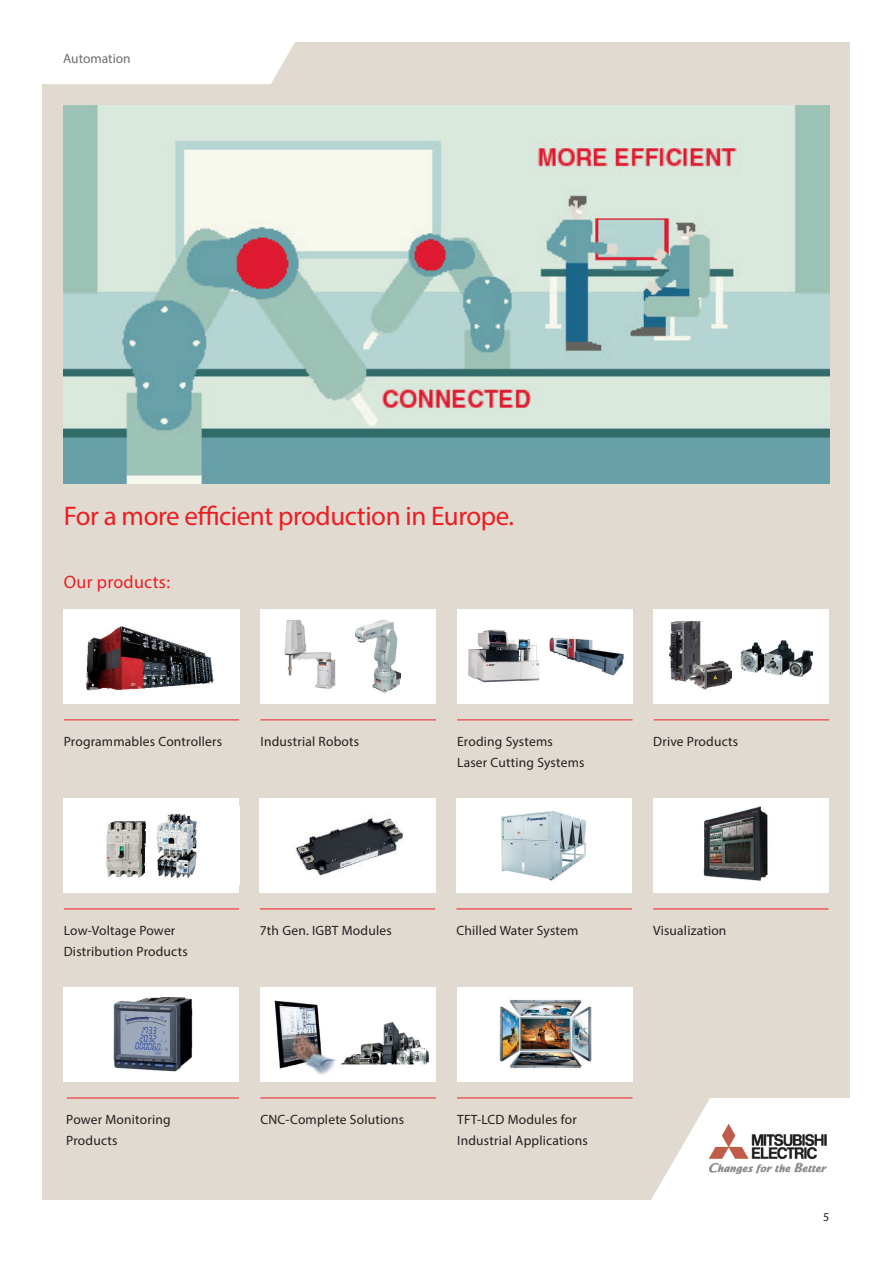
<style>
.page{position:relative;width:893px;height:1263px;background:#fff}
.page>*{position:absolute;margin:0;border:0;box-sizing:border-box;transform-origin:0 0}
.t1{font:27px "Myriad Pro";letter-spacing:-.015em;color:#ee1d23}
.t2{font:18px "Myriad Pro";letter-spacing:.015em;color:#ee1d23}
.t3{font:13.5px/21px "Myriad Pro";letter-spacing:.015em;color:#231f20}
.t4{font:13.5px "Myriad Pro";color:#6c6d70}
.t5{font:12px "Myriad Pro";color:#231f20}
</style>
<div class="page">
<div style="left:43px;top:43px;width:807px;height:1157px;background:#e1dad1"></div>
<svg style="left:43px;top:42px;width:264px;height:42px"></svg>
<hr style="left:64px;top:720px;width:175px;height:1px;background:#ee1d23">
<hr style="left:64px;top:909px;width:175px;height:1px;background:#ee1d23">
<hr style="left:260px;top:1098px;width:176px;height:1px;background:#ee1d23">
<hr style="left:457px;top:720px;width:175px;height:1px;background:#ee1d23">
<hr style="left:260px;top:720px;width:176px;height:1px;background:#ee1d23">
<hr style="left:653px;top:909px;width:175px;height:1px;background:#ee1d23">
<hr style="left:654px;top:720px;width:175px;height:1px;background:#ee1d23">
<hr style="left:260px;top:909px;width:175px;height:1px;background:#ee1d23">
<hr style="left:456px;top:909px;width:176px;height:1px;background:#ee1d23">
<hr style="left:457px;top:1098px;width:175px;height:1px;background:#ee1d23">
<hr style="left:67px;top:1098px;width:172px;height:1px;background:#ee1d23">
<img style="left:64px;top:609px;width:175px;height:95px">
<div style="left:64px;top:798px;width:175px;height:95px;background:#fff"></div>
<img style="left:106px;top:813px;width:91px;height:65px">
<div style="left:653px;top:798px;width:175px;height:95px;background:#fff"></div>
<img style="left:703px;top:806px;width:65px;height:75px">
<div style="left:456px;top:798px;width:176px;height:95px;background:#fff"></div>
<img style="left:501px;top:811px;width:85px;height:70px">
<div style="left:457px;top:987px;width:175px;height:95px;background:#fff"></div>
<img style="left:499px;top:1000px;width:93px;height:69px">
<div style="left:64px;top:987px;width:175px;height:95px;background:#fff"></div>
<img style="left:113px;top:998px;width:80px;height:73px">
<div style="left:260px;top:609px;width:176px;height:95px;background:#fff"></div>
<img style="left:284px;top:619px;width:52px;height:70px">
<img style="left:355px;top:620px;width:45px;height:73px">
<div style="left:457px;top:609px;width:175px;height:95px;background:#fff"></div>
<img style="left:468px;top:630px;width:72px;height:52px">
<img style="left:550px;top:637px;width:74px;height:38px">
<img style="left:260px;top:798px;width:175px;height:95px">
<div style="left:653px;top:609px;width:175px;height:95px;background:#fff"></div>
<img style="left:670px;top:621px;width:61px;height:69px">
<img style="left:740px;top:640px;width:72px;height:37px">
<div style="left:260px;top:987px;width:176px;height:95px;background:#fff"></div>
<img style="left:274px;top:1000px;width:62px;height:75px">
<img style="left:341px;top:1022px;width:88px;height:43px">
<img style="left:64px;top:105px;width:765px;height:378px">
<svg style="left:651px;top:1098px;width:199px;height:102px"></svg>
<img style="left:709px;top:1125px;width:117px;height:49px">
<p class="t4" style="left:63px;top:51px;width:69px">Automation</p>
<h1 class="t1" style="left:64px;top:499px;width:452px">For a more efficient production in Europe.</h1>
<h2 class="t2" style="left:64px;top:571px;width:108px">Our products:</h2>
<p class="t3" style="left:64px;top:730px;width:160px">Programmables Controllers</p>
<p class="t3" style="left:260px;top:730px;width:100px">Industrial Robots</p>
<p class="t3" style="left:457px;top:730px;width:129px">Eroding Systems<br>Laser Cutting Systems</p>
<p class="t3" style="left:653px;top:730px;width:86px">Drive Products</p>
<p class="t3" style="left:64px;top:919px;width:125px">Low-Voltage Power<br>Distribution Products</p>
<p class="t3" style="left:260px;top:919px;width:133px">7th Gen. IGBT Modules</p>
<p class="t3" style="left:653px;top:919px;width:75px">Visualization</p>
<p class="t3" style="left:456px;top:919px;width:123px">Chilled Water System</p>
<p class="t3" style="left:66px;top:1108px;width:106px">Power Monitoring<br>Products</p>
<p class="t3" style="left:260px;top:1108px;width:145px">CNC-Complete Solutions</p>
<p class="t3" style="left:457px;top:1108px;width:132px">TFT-LCD Modules for<br>Industrial Applications</p>
<p class="t5" style="left:823px;top:1209px;width:8px">5</p>
</div>
